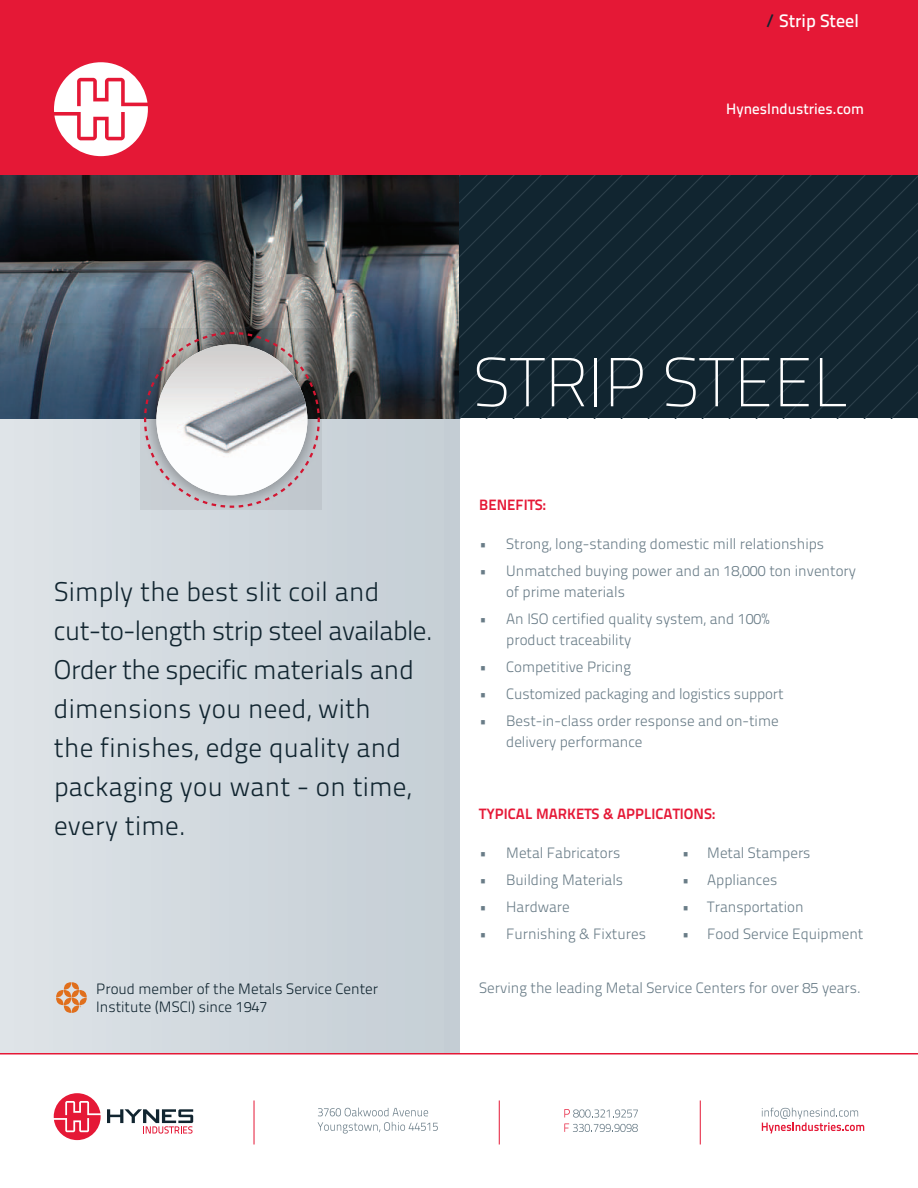
<style>
.page{position:relative;width:918px;height:1188px;background:#fff}
.page>*{position:absolute;margin:0;border:0;box-sizing:border-box;transform-origin:0 0}
.t1{font:100 69px "Titillium Text 22 L";color:#fff}
.t2{font:300 27px/39px "Titillium Text 22 L";letter-spacing:.01em;color:#112530}
.t3{font:500 18px "Titillium Text 22 L";color:#fff}
.t4{font:300 15px/21px "Titillium Text 22 L";color:#697c87}
.t5{font:300 15px/18px "Titillium Text 22 L";color:#112530}
.t6{font:700 15px "Titillium Text 22 L";color:#e51836}
.t7{font:500 15px "Titillium Text 22 L";color:#fff}
.s1{color:#112530}
</style>
<div class="page">
<div style="left:0;top:346px;width:460px;height:708px;background:linear-gradient(to right,#dee3e8,#c4cdd4)"></div>
<svg style="left:107px;top:1109px;width:86px;height:25px"></svg>
<svg style="left:54px;top:1093px;width:47px;height:47px"></svg>
<svg style="left:318px;top:1108px;width:110px;height:8px"></svg>
<svg style="left:318px;top:1122px;width:120px;height:12px"></svg>
<svg style="left:564px;top:1109px;width:74px;height:9px"></svg>
<svg style="left:564px;top:1124px;width:74px;height:8px"></svg>
<svg style="left:762px;top:1108px;width:102px;height:25px"></svg>
<hr style="left:700px;top:1100px;width:1px;height:44px;background:#e51836">
<hr style="left:499px;top:1100px;width:1px;height:44px;background:#e51836">
<hr style="left:254px;top:1100px;width:1px;height:44px;background:#e51836">
<hr style="left:0;top:1053px;width:918px;height:1px;background:#e51836">
<div style="left:0;top:0;width:918px;height:176px;background:#e51836"></div>
<svg style="left:459px;top:176px;width:459px;height:242px;background:#122631"></svg>
<img style="left:0;top:176px;width:459px;height:242px">
<svg style="left:54px;top:62px;width:94px;height:94px"></svg>
<svg style="left:141px;top:329px;width:181px;height:181px;background:#949196"></svg>
<img style="left:156px;top:344px;width:151px;height:151px;border-radius:75px">
<svg style="left:56px;top:982px;width:31px;height:31px"></svg>
<p class="t3" style="left:765px;top:7px;width:95px"><span class="s1">/</span> Strip Steel</p>
<p class="t7" style="left:726px;top:97px;width:139px">HynesIndustries.com</p>
<h2 class="t2" style="left:54px;top:570px;width:380px">Simply the best slit coil and cut-to-length strip steel available.<br>Order the specific materials and dimensions you need, with<br>the finishes, edge quality and packaging you want - on time, every time.</h2>
<p class="t5" style="left:96px;top:979px;width:283px">Proud member of the Metals Service Center<br>Institute (MSCI) since 1947</p>
<h1 class="t1" style="left:473px;top:333px;width:378px">STRIP STEEL</h1>
<p class="t6" style="left:479px;top:493px;width:68px">BENEFITS:</p>
<p class="t4" style="left:479px;top:532px;width:346px">• Strong, long-standing domestic mill relationships</p>
<p class="t4" style="left:506px;top:559px;width:351px;text-indent:-27px">• Unmatched buying power and an 18,000 ton inventory of prime materials</p>
<p class="t4" style="left:506px;top:607px;width:265px;text-indent:-27px">• An ISO certified quality system, and 100% product traceability</p>
<p class="t4" style="left:479px;top:655px;width:153px">• Competitive Pricing</p>
<p class="t4" style="left:479px;top:682px;width:306px">• Customized packaging and logistics support</p>
<p class="t4" style="left:506px;top:709px;width:274px;text-indent:-27px">• Best-in-class order response and on-time delivery performance</p>
<p class="t6" style="left:479px;top:802px;width:238px">TYPICAL MARKETS &amp; APPLICATIONS:</p>
<p class="t4" style="left:479px;top:841px;width:143px">• Metal Fabricators</p>
<p class="t4" style="left:682px;top:841px;width:130px">• Metal Stampers</p>
<p class="t4" style="left:479px;top:868px;width:145px">• Building Materials</p>
<p class="t4" style="left:682px;top:868px;width:97px">• Appliances</p>
<p class="t4" style="left:479px;top:895px;width:92px">• Hardware</p>
<p class="t4" style="left:682px;top:895px;width:123px">• Transportation</p>
<p class="t4" style="left:479px;top:922px;width:168px">• Furnishing &amp; Fixtures</p>
<p class="t4" style="left:682px;top:922px;width:183px">• Food Service Equipment</p>
<p class="t4" style="left:479px;top:976px;width:383px">Serving the leading Metal Service Centers for over 85 years.</p>
</div>
